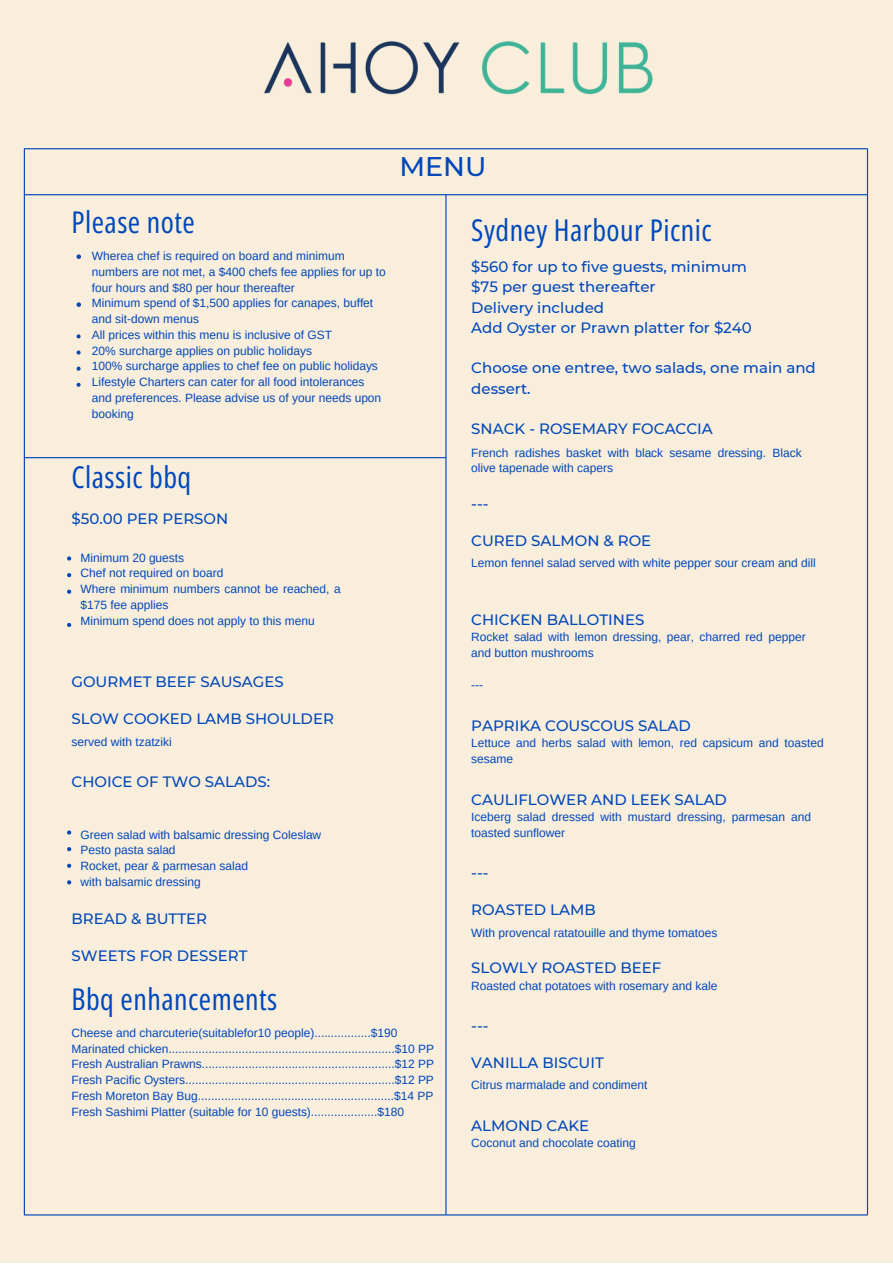
<style>
.page{position:relative;width:893px;height:1264px;background:#fff}
.page>*{position:absolute;margin:0;border:0;box-sizing:border-box;transform-origin:0 0}
.t1{font:30px "Open Sans Condensed";letter-spacing:.015em;color:#0047ba}
.t2{font:500 27px "Montserrat";color:#0047ba}
.t3{font:500 15px "Montserrat";color:#0047ba}
.t4{font:12px/15.8px "Arimo";color:#0047ba}
</style>
<div class="page">
<div style="left:0;top:0;width:892px;height:1262px;background:#f9eedc"></div>
<svg style="left:67px;top:556px;width:4px;height:4px"></svg>
<svg style="left:67px;top:573px;width:4px;height:4px"></svg>
<svg style="left:67px;top:589px;width:4px;height:4px"></svg>
<svg style="left:67px;top:623px;width:4px;height:4px"></svg>
<svg style="left:67px;top:830px;width:4px;height:4px"></svg>
<svg style="left:67px;top:847px;width:4px;height:4px"></svg>
<svg style="left:67px;top:863px;width:4px;height:4px"></svg>
<svg style="left:67px;top:880px;width:4px;height:4px"></svg>
<hr style="left:24px;top:148px;width:843px;height:1px;background:#0047ba">
<hr style="left:24px;top:194px;width:843px;height:1px;background:#0047ba">
<hr style="left:24px;top:149px;width:1px;height:1065px;background:#0047ba">
<hr style="left:24px;top:1214px;width:843px;height:1px;background:#0047ba">
<hr style="left:866px;top:149px;width:2px;height:1065px;background:#0047ba">
<hr style="left:445px;top:195px;width:1px;height:1019px;background:#0047ba">
<hr style="left:24px;top:457px;width:422px;height:1px;background:#0047ba">
<svg style="left:76px;top:254px;width:5px;height:5px"></svg>
<svg style="left:76px;top:302px;width:5px;height:5px"></svg>
<svg style="left:77px;top:334px;width:4px;height:4px"></svg>
<svg style="left:77px;top:350px;width:4px;height:4px"></svg>
<svg style="left:77px;top:366px;width:4px;height:4px"></svg>
<svg style="left:77px;top:383px;width:4px;height:4px"></svg>
<img style="left:264px;top:41px;width:389px;height:54px">
<p class="t1" style="left:71px;top:201px;width:125px">Please note</p>
<p class="t4" style="left:92px;top:248px;width:295px">Wherea chef is required on board and minimum numbers are not met, a $400 chefs fee applies for up to four hours and $80 per hour thereafter</p>
<p class="t4" style="left:92px;top:295px;width:283px">Minimum spend of $1,500 applies for canapes, buffet and sit-down menus</p>
<p class="t4" style="left:92px;top:327px;width:241px">All prices within this menu is inclusive of GST</p>
<p class="t4" style="left:92px;top:342px;width:222px">20% surcharge applies on public holidays</p>
<p class="t4" style="left:92px;top:358px;width:291px">100% surcharge applies to chef fee on public holidays Lifestyle Charters can cater for all food intolerances and preferences. Please advise us of your needs upon booking</p>
<p class="t1" style="left:71px;top:456px;width:121px">Classic bbq</p>
<p class="t3" style="left:71px;top:509px;width:158px">$50.00 PER PERSON</p>
<p class="t4" style="left:80px;top:549px;width:105px">Minimum 20 guests</p>
<p class="t4" style="left:80px;top:565px;width:144px">Chef not required on board</p>
<p class="t4" style="left:80px;top:581px;width:262px">Where minimum numbers cannot be reached, a $175 fee applies</p>
<p class="t4" style="left:80px;top:612px;width:236px">Minimum spend does not apply to this menu</p>
<p class="t3" style="left:71px;top:672px;width:214px">GOURMET BEEF SAUSAGES</p>
<p class="t3" style="left:71px;top:709px;width:264px">SLOW COOKED LAMB SHOULDER</p>
<p class="t4" style="left:71px;top:733px;width:102px">served with tzatziki</p>
<p class="t3" style="left:71px;top:773px;width:200px">CHOICE OF TWO SALADS:</p>
<p class="t4" style="left:80px;top:826px;width:242px">Green salad with balsamic dressing Coleslaw</p>
<p class="t4" style="left:80px;top:842px;width:97px">Pesto pasta salad</p>
<p class="t4" style="left:80px;top:858px;width:169px">Rocket, pear &amp; parmesan salad</p>
<p class="t4" style="left:80px;top:873px;width:122px">with balsamic dressing</p>
<p class="t3" style="left:71px;top:909px;width:137px">BREAD &amp; BUTTER</p>
<p class="t3" style="left:71px;top:946px;width:177px">SWEETS FOR DESSERT</p>
<p class="t1" style="left:71px;top:977px;width:207px">Bbq enhancements</p>
<p class="t2" style="left:399px;top:150px;width:88px">MENU</p>
<p class="t1" style="left:471px;top:209px;width:242px">Sydney Harbour Picnic</p>
<p class="t3" style="left:471px;top:258px;width:277px">$560 for up to five guests, minimum</p>
<p class="t3" style="left:471px;top:278px;width:186px">$75 per guest thereafter</p>
<p class="t3" style="left:471px;top:298px;width:134px">Delivery included</p>
<p class="t3" style="left:471px;top:318px;width:282px">Add Oyster or Prawn platter for $240</p>
<p class="t3" style="left:471px;top:359px;width:346px">Choose one entree, two salads, one main and</p>
<p class="t3" style="left:471px;top:379px;width:61px">dessert.</p>
<p class="t3" style="left:471px;top:419px;width:243px">SNACK - ROSEMARY FOCACCIA</p>
<p class="t4" style="left:471px;top:444px;width:332px">French radishes basket with black sesame dressing. Black olive tapenade with capers</p>
<p class="t3" style="left:471px;top:494px;width:19px">---</p>
<p class="t3" style="left:471px;top:531px;width:181px">CURED SALMON &amp; ROE</p>
<p class="t4" style="left:471px;top:555px;width:346px">Lemon fennel salad served with white pepper sour cream and dill</p>
<p class="t3" style="left:471px;top:610px;width:174px">CHICKEN BALLOTINES</p>
<p class="t4" style="left:471px;top:629px;width:336px">Rocket salad with lemon dressing, pear, charred red pepper and button mushrooms</p>
<p class="t4" style="left:471px;top:676px;width:13px">---</p>
<p class="t3" style="left:471px;top:716px;width:221px">PAPRIKA COUSCOUS SALAD</p>
<p class="t4" style="left:471px;top:735px;width:354px">Lettuce and herbs salad with lemon, red capsicum and toasted sesame</p>
<p class="t3" style="left:471px;top:790px;width:257px">CAULIFLOWER AND LEEK SALAD</p>
<p class="t4" style="left:471px;top:809px;width:341px">Iceberg salad dressed with mustard dressing, parmesan and toasted sunflower</p>
<p class="t3" style="left:471px;top:863px;width:19px">---</p>
<p class="t3" style="left:471px;top:900px;width:126px">ROASTED LAMB</p>
<p class="t4" style="left:471px;top:924px;width:247px">With provencal ratatouille and thyme tomatoes</p>
<p class="t3" style="left:471px;top:958px;width:191px">SLOWLY ROASTED BEEF</p>
<p class="t4" style="left:471px;top:977px;width:247px">Roasted chat potatoes with rosemary and kale</p>
<p class="t4" style="left:71px;top:1024px;width:364px">Cheese and charcuterie(suitablefor10 people).................$190<br>Marinated chicken....................................................................$10 PP Fresh Australian Prawns..........................................................$12 PP Fresh Pacific Oysters...............................................................$12 PP Fresh Moreton Bay Bug...........................................................$14 PP Fresh Sashimi Platter (suitable for 10 guests)....................$180</p>
<p class="t3" style="left:471px;top:1016px;width:19px">---</p>
<p class="t3" style="left:471px;top:1053px;width:134px">VANILLA BISCUIT</p>
<p class="t4" style="left:471px;top:1077px;width:178px">Citrus marmalade and condiment</p>
<p class="t3" style="left:471px;top:1116px;width:119px">ALMOND CAKE</p>
<p class="t4" style="left:471px;top:1135px;width:166px">Coconut and chocolate coating</p>
</div>
